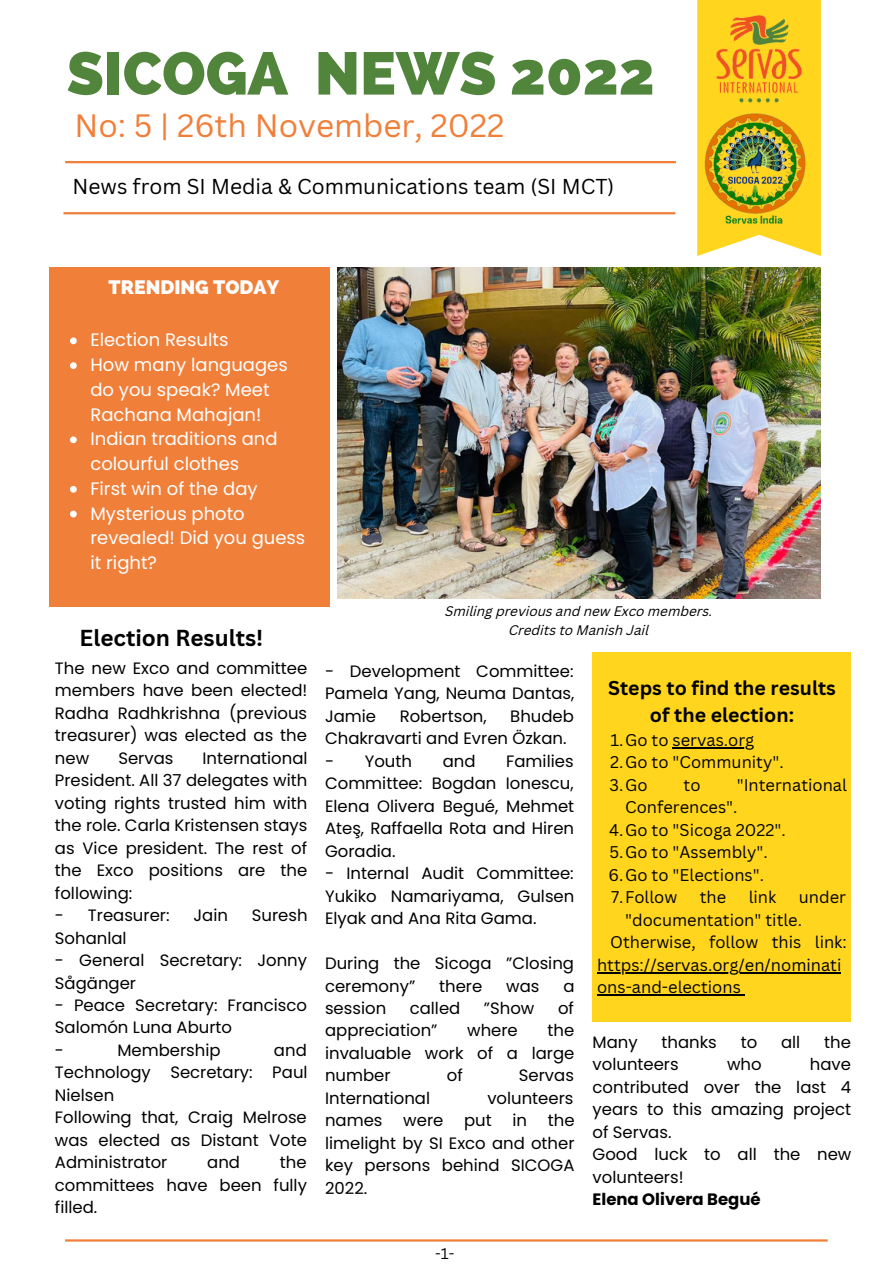
<style>
.page{position:relative;width:893px;height:1264px;background:#fff}
.page>*{position:absolute;margin:0;border:0;box-sizing:border-box;transform-origin:0 0}
.t1{font:800 60px "Raleway";color:#52853c}
.t2{font:31.5px "Canva Sans";color:#f07f3a}
.t3{font:700 22.5px "Canva Sans";color:#000}
.t4{font:21px "Canva Sans";color:#000}
.t5{font:700 19.5px/27px "Canva Sans";color:#000;text-align:center}
.t6{font:800 19.5px "Raleway";color:#fff}
.t7{font:18px/24.8px "Poppins";color:#fff}
.t8{font:16.5px/22.5px "Poppins";color:#000;text-align:justify}
.t9{font:16.5px/22.5px "Canva Sans";color:#000}
.t10{font:700 16.5px "Poppins";color:#000}
.t11{font:15px "Canva Sans";color:#000}
.t12{font:italic 13.5px/19px "Canva Sans";color:#000;text-align:center}
</style>
<div class="page">
<hr style="left:65px;top:161px;width:610px;height:2px;background:#f07f3a">
<hr style="left:63px;top:212px;width:612px;height:2px;background:#f07f3a">
<div style="left:50px;top:267px;width:280px;height:339px;background:#f07f3a"></div>
<svg style="left:697px;top:123px;width:123px;height:133px"></svg>
<img style="left:697px;top:0;width:123px;height:123px">
<img style="left:705px;top:107px;width:107px;height:121px">
<hr style="left:65px;top:1239px;width:762px;height:2px;background:#f07f3a">
<div style="left:592px;top:651px;width:259px;height:370px;background:#ffd51e"></div>
<hr style="left:672px;top:747px;width:82px;height:1px;background:#000">
<hr style="left:607px;top:972px;width:234px;height:1px;background:#000">
<hr style="left:597px;top:994px;width:143px;height:1px;background:#000">
<img style="left:337px;top:267px;width:483px;height:331px">
<svg style="left:70px;top:337px;width:7px;height:7px"></svg>
<svg style="left:70px;top:362px;width:7px;height:7px"></svg>
<svg style="left:70px;top:436px;width:7px;height:7px"></svg>
<svg style="left:70px;top:486px;width:7px;height:6px"></svg>
<svg style="left:70px;top:510px;width:7px;height:7px"></svg>
<h1 class="t1" style="left:67px;top:38px;width:589px">SICOGA NEWS 2022</h1>
<h2 class="t2" style="left:74px;top:103px;width:431px">No: 5 | 26th November, 2022</h2>
<p class="t4" style="left:73px;top:172px;width:543px">News from SI Media &amp; Communications team (SI MCT)</p>
<p class="t6" style="left:108px;top:275px;width:172px">TRENDING TODAY</p>
<p class="t7" style="left:90px;top:328px;width:216px">Election Results<br>How many languages do you speak? Meet<br>Rachana Mahajan!<br>Indian traditions and colourful clothes<br>First win of the day<br>Mysterious photo revealed! Did you guess it right?</p>
<h3 class="t3" style="left:80px;top:622px;width:185px">Election Results!</h3>
<p class="t8" style="left:55px;top:656px;width:254px">The new Exco and committee members have been elected!<br>Radha Radhkrishna (previous treasurer) was elected as the new</p>
<p class="t8" style="left:55px;top:746px;width:254px;text-indent:148px">International President. All 37 delegates with voting rights trusted him with the role. Carla Kristensen stays as Vice president. The rest of the Exco positions are the following:</p>
<p class="t8" style="left:55px;top:904px;width:116px">- Treasurer:</p>
<p class="t8" style="left:193px;top:904px;width:36px">Jain</p>
<p class="t8" style="left:252px;top:904px;width:57px">Suresh</p>
<p class="t8" style="left:55px;top:926px;width:73px">Sohanlal</p>
<p class="t8" style="left:55px;top:949px;width:253px">- General Secretary: Jonny<br>Sågänger</p>
<p class="t8" style="left:55px;top:993px;width:253px;text-align:left">- Peace Secretary: Francisco<br>Salomón Luna Aburto<br>-</p>
<p class="t8" style="left:118px;top:746px;width:57px">Servas</p>
<p class="t8" style="left:117px;top:1038px;width:105px">Membership</p>
<p class="t8" style="left:55px;top:1038px;width:254px;text-align:left;text-indent:219px">and<br>Technology Secretary: Paul<br>Nielsen<br>Following that, Craig Melrose was elected as Distant Vote<br>Administrator</p>
<p class="t8" style="left:55px;top:1151px;width:253px;text-indent:225px">the committees have been fully filled.</p>
<p class="t8" style="left:207px;top:1151px;width:34px">and</p>
<p class="t12" style="left:445px;top:603px;width:269px">Smiling previous and new Exco members.<br>Credits to Manish Jail</p>
<p class="t8" style="left:325px;top:659px;width:251px">- Development Committee:<br>Pamela Yang, Neuma Dantas, Jamie</p>
<p class="t8" style="left:325px;top:704px;width:250px;text-indent:185px">Bhudeb<br>Chakravarti and Evren Özkan.</p>
<p class="t8" style="left:325px;top:749px;width:88px">- Youth</p>
<p class="t8" style="left:442px;top:749px;width:34px">and</p>
<p class="t8" style="left:399px;top:704px;width:89px">Robertson,</p>
<p class="t8" style="left:325px;top:749px;width:251px;text-indent:181px">Families Committee: Bogdan Ionescu, Elena Olivera Begué, Mehmet Ateş, Raffaella Rota and Hiren Goradia.</p>
<p class="t8" style="left:325px;top:862px;width:251px">- Internal Audit Committee:<br>Yukiko Namariyama, Gulsen Elyak and Ana Rita Gama.</p>
<p class="t8" style="left:325px;top:952px;width:250px">During the Sicoga ”Closing ceremony”</p>
<p class="t8" style="left:439px;top:974px;width:45px">there</p>
<p class="t8" style="left:506px;top:974px;width:35px">was</p>
<p class="t8" style="left:563px;top:974px;width:13px">a</p>
<p class="t8" style="left:325px;top:996px;width:63px">session</p>
<p class="t8" style="left:410px;top:996px;width:52px">called</p>
<p class="t8" style="left:484px;top:996px;width:52px">”Show</p>
<p class="t8" style="left:558px;top:996px;width:17px">of</p>
<p class="t8" style="left:325px;top:1019px;width:114px">appreciation”</p>
<p class="t8" style="left:467px;top:1019px;width:52px">where</p>
<p class="t8" style="left:325px;top:1019px;width:251px;text-indent:222px">the invaluable work of a large number</p>
<p class="t8" style="left:447px;top:1064px;width:17px">of</p>
<p class="t8" style="left:519px;top:1064px;width:57px">Servas</p>
<p class="t8" style="left:325px;top:1086px;width:106px">International</p>
<p class="t8" style="left:487px;top:1086px;width:88px">volunteers</p>
<p class="t8" style="left:325px;top:1109px;width:59px">names</p>
<p class="t8" style="left:403px;top:1109px;width:42px">were</p>
<p class="t8" style="left:464px;top:1109px;width:29px">put</p>
<p class="t8" style="left:512px;top:1109px;width:16px">in</p>
<p class="t8" style="left:325px;top:1109px;width:251px;text-indent:223px">the limelight by SI Exco and other key persons behind SICOGA 2022.</p>
<p class="t11" style="left:435px;top:1243px;width:21px">-1-</p>
<p class="t5" style="left:608px;top:674px;width:229px">Steps to find the results of the election:</p>
<p class="t9" style="left:609px;top:728px;width:176px">1.Go to servas.org<br>2.Go to "Community".<br>3.Go</p>
<p class="t9" style="left:683px;top:773px;width:18px">to</p>
<p class="t9" style="left:736px;top:773px;width:112px">"International</p>
<p class="t9" style="left:625px;top:795px;width:114px">Conferences".</p>
<p class="t9" style="left:609px;top:818px;width:178px">4.Go to "Sicoga 2022".</p>
<p class="t9" style="left:609px;top:840px;width:160px">5.Go to "Assembly".</p>
<p class="t9" style="left:608px;top:863px;width:157px">6.Go to "Elections".</p>
<p class="t9" style="left:611px;top:885px;width:68px">7.Follow</p>
<p class="t9" style="left:699px;top:885px;width:28px">the</p>
<p class="t9" style="left:748px;top:885px;width:29px">link</p>
<p class="t9" style="left:625px;top:885px;width:222px;text-indent:174px">under "documentation" title.</p>
<p class="t9" style="left:597px;top:930px;width:251px;text-indent:13px">Otherwise, follow this link: https://servas.org/en/nominati ons-and-elections</p>
<p class="t8" style="left:592px;top:1030px;width:47px">Many</p>
<p class="t8" style="left:661px;top:1030px;width:57px">thanks</p>
<p class="t8" style="left:740px;top:1030px;width:18px">to</p>
<p class="t8" style="left:781px;top:1030px;width:21px">all</p>
<p class="t8" style="left:824px;top:1030px;width:28px">the</p>
<p class="t8" style="left:592px;top:1052px;width:88px">volunteers</p>
<p class="t8" style="left:727px;top:1052px;width:36px">who</p>
<p class="t8" style="left:592px;top:1052px;width:260px;text-align:left;text-indent:217px">have contributed over the last 4 years to this amazing project of Servas.<br>Good luck to all the new volunteers!</p>
<p class="t10" style="left:592px;top:1187px;width:170px">Elena Olivera Begué</p>
</div>
